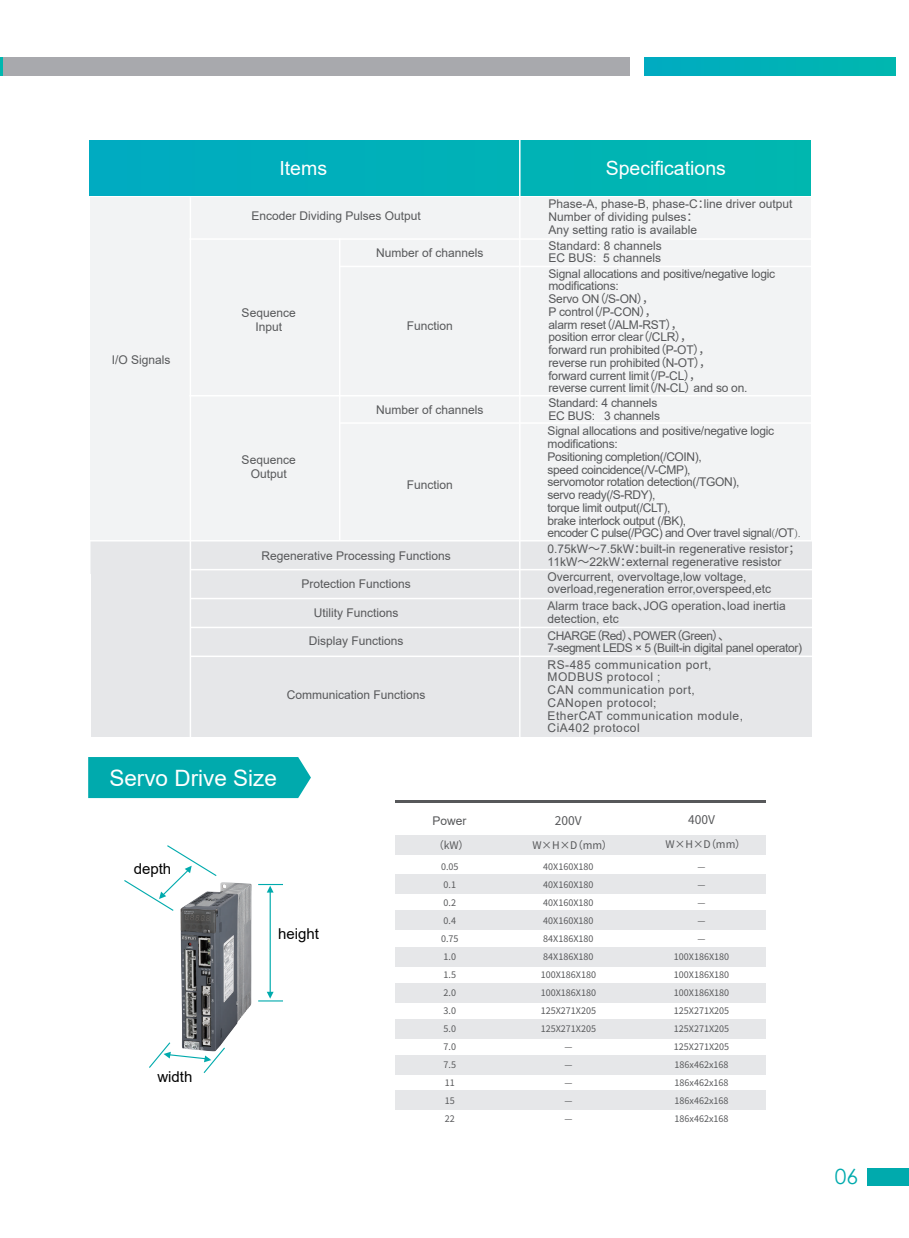
<style>
.page{position:relative;width:909px;height:1238px;background:#fff}
.page>*{position:absolute;margin:0;border:0;box-sizing:border-box;transform-origin:0 0}
.t1{font:22.5px "Arial";color:#fff}
.t2{font:21px "Century Gothic";color:#00aaad}
.t3{font:19.5px "Arial";color:#fff}
.t4{font:15px "Arial";color:#030303}
.t5{font:12px/12.8px "Arial";color:#57585a}
.t6{font:12px/12.8px "Arial";letter-spacing:-.02em;color:#57585a}
.t7{font:12px/12.8px "Arial";letter-spacing:-.03em;color:#57585a}
.t8{font:12px/12.8px "Arial";letter-spacing:.04em;color:#57585a}
.t9{font:12px/12.8px "Arial";letter-spacing:-.04em;color:#57585a}
.t10{font:12px "Source Han Sans CN";color:#57585a}
.t11{font:10.5px "Source Han Sans CN";color:#57585a}
.t12{font:9px/18px "Source Han Sans CN";color:#57585a;text-align:center}
.s1{font-family:"Source Han Sans CN"}
.s2{font-family:"Adobe Song Std";font-weight:300}
</style>
<div class="page">
<img style="left:180px;top:882px;width:84px;height:159px">
<hr style="left:0;top:58px;width:4px;height:18px;background:#00b7af">
<div style="left:88px;top:757px;width:223px;height:41px;background:#00aaad"></div>
<div style="left:90px;top:141px;width:721px;height:54px;background:#00b1b7"></div>
<div style="left:3px;top:57px;width:627px;height:18px;background:#a8a9ad"></div>
<div style="left:644px;top:57px;width:251px;height:18px;background:#00b1b7"></div>
<div style="left:90px;top:197px;width:721px;height:376px;background:#f2f3f4"></div>
<div style="left:91px;top:540px;width:721px;height:196px;background:#e6e7e9"></div>
<hr style="left:189px;top:238px;width:631px;height:2px;background:#fff">
<hr style="left:340px;top:266px;width:480px;height:1px;background:#fff">
<hr style="left:340px;top:422px;width:496px;height:2px;background:#fff">
<hr style="left:191px;top:569px;width:629px;height:1px;background:#fff">
<hr style="left:190px;top:597px;width:629px;height:2px;background:#fff">
<hr style="left:191px;top:626px;width:629px;height:2px;background:#fff">
<hr style="left:190px;top:197px;width:1px;height:549px;background:#fff">
<hr style="left:339px;top:238px;width:1px;height:302px;background:#fff">
<hr style="left:189px;top:395px;width:646px;height:1px;background:#fff">
<hr style="left:190px;top:655px;width:631px;height:2px;background:#fff">
<hr style="left:68px;top:540px;width:770px;height:1px;background:#fff">
<hr style="left:519px;top:138px;width:2px;height:625px;background:#fff">
<hr style="left:270px;top:888px;width:1px;height:107px;background:#00aaad">
<svg style="left:267px;top:885px;width:7px;height:7px"></svg>
<hr style="left:258px;top:883px;width:25px;height:2px;background:#00aaad">
<svg style="left:258px;top:991px;width:25px;height:10px"></svg>
<svg style="left:149px;top:1041px;width:76px;height:32px"></svg>
<svg style="left:124px;top:845px;width:94px;height:66px"></svg>
<hr style="left:396px;top:800px;width:370px;height:2px;background:#57585a">
<div style="left:396px;top:834px;width:370px;height:20px;background:#e6e7e9"></div>
<div style="left:396px;top:873px;width:370px;height:20px;background:#e6e7e9"></div>
<div style="left:396px;top:910px;width:370px;height:19px;background:#e6e7e9"></div>
<div style="left:396px;top:947px;width:370px;height:19px;background:#e6e7e9"></div>
<div style="left:396px;top:983px;width:370px;height:19px;background:#e6e7e9"></div>
<div style="left:396px;top:1018px;width:370px;height:20px;background:#e6e7e9"></div>
<div style="left:396px;top:1055px;width:370px;height:19px;background:#e6e7e9"></div>
<div style="left:396px;top:1089px;width:370px;height:20px;background:#e6e7e9"></div>
<div style="left:867px;top:1168px;width:42px;height:17px;background:#00aaad"></div>
<h3 class="t3" style="left:279px;top:154px;width:49px">Items</h3>
<h3 class="t3" style="left:606px;top:154px;width:122px">Specifications</h3>
<p class="t5" style="left:251px;top:209px;width:171px">Encoder Dividing Pulses Output</p>
<p class="t5" style="left:549px;top:198px;width:246px">Phase-A, phase-B, phase-C<span class="s1">：</span>line driver output<br>Number of dividing pulses<span class="s1">：<br></span>Any setting ratio is available</p>
<p class="t5" style="left:112px;top:353px;width:60px">I/O Signals</p>
<p class="t5" style="left:242px;top:305px;width:56px;line-height:14.4px;text-align:center">Sequence<br>Input</p>
<p class="t5" style="left:242px;top:452px;width:56px;line-height:14.4px;text-align:center">Sequence<br>Output</p>
<p class="t5" style="left:376px;top:246px;width:109px">Number of channels</p>
<p class="t5" style="left:407px;top:319px;width:48px">Function</p>
<p class="t5" style="left:376px;top:403px;width:109px">Number of channels</p>
<p class="t5" style="left:407px;top:478px;width:48px">Function</p>
<p class="t5" style="left:261px;top:549px;width:191px">Regenerative Processing Functions</p>
<p class="t5" style="left:301px;top:577px;width:111px">Protection Functions</p>
<p class="t5" style="left:314px;top:606px;width:86px">Utility Functions</p>
<p class="t5" style="left:309px;top:634px;width:96px">Display Functions</p>
<p class="t5" style="left:287px;top:688px;width:140px">Communication Functions</p>
<h1 class="t1" style="left:109px;top:762px;width:169px">Servo Drive Size</h1>
<p class="t4" style="left:134px;top:858px;width:39px">depth</p>
<p class="t4" style="left:157px;top:1065px;width:37px">width</p>
<p class="t4" style="left:278px;top:923px;width:42px">height</p>
<p class="t5" style="left:432px;top:813px;width:36px">Power</p>
<p class="t11" style="left:434px;top:838px;width:37px">（kW）</p>
<p class="t12" style="left:441px;top:857px;width:19px">0.05<br>0.1<br>0.2<br>0.4<br>0.75<br>1.0<br>1.5<br>2.0<br>3.0<br>5.0<br>7.0<br>7.5<br>11<br>15<br>22</p>
<p class="t5" style="left:549px;top:240px;width:115px;line-height:12px">Standard: 8 channels<br>EC BUS: 5 channels</p>
<p class="t6" style="left:549px;top:267px;width:228px">Signal allocations and positive/negative logic modifications:<br>Servo ON<span class="s1">（</span>/S-ON<span class="s1">），<br></span>P control<span class="s1">（</span>/P-CON<span class="s1">），<br></span>alarm reset<span class="s1">（</span>/ALM-RST<span class="s1">），<br></span>position error clear<span class="s1">（</span>/CLR<span class="s1">），<br></span>forward run prohibited<span class="s1">（</span>P-OT<span class="s1">），<br></span>reverse run prohibited<span class="s1">（</span>N-OT<span class="s1">），<br></span>forward current limit<span class="s1">（</span>/P-CL<span class="s1">），<br></span>reverse current limit<span class="s1">（</span>/N-CL<span class="s1">）</span>and so on.</p>
<p class="t6" style="left:549px;top:397px;width:113px">Standard: 4 channels<br>EC BUS: 3 channels</p>
<p class="t7" style="left:548px;top:424px;width:255px">Signal allocations and positive/negative logic modifications:<br>Positioning completion(/COIN),<br>speed coincidence(/V-CMP),<br>servomotor rotation detection(/TGON),<br>servo ready(/S-RDY),<br>torque limit output(/CLT),<br>brake interlock output (/BK),<br>encoder C pulse(/PGC) and Over travel signal<span class="s2">(</span>/OT<span class="s2">).</span></p>
<p class="t5" style="left:548px;top:542px;width:254px">0.75kW<span class="s1">～</span>7.5kW<span class="s1">：</span>built-in regenerative resistor<span class="s1">；<br></span>11kW<span class="s1">～</span>22kW<span class="s1">：</span>external regenerative resistor</p>
<p class="t5" style="left:548px;top:570px;width:225px">Overcurrent, overvoltage,low voltage, overload,regeneration error,overspeed,etc</p>
<p class="t5" style="left:548px;top:599px;width:240px">Alarm trace back<span class="s1">、</span>JOG operation<span class="s1">、</span>load inertia detection, etc</p>
<p class="t9" style="left:548px;top:628px;width:256px">CHARGE<span class="s1">（</span>Red<span class="s1">）、</span>POWER<span class="s1">（</span>Green<span class="s1">）、<br></span>7-segment LEDS × 5 (Built-in digital panel operator)</p>
<p class="t8" style="left:548px;top:658px;width:197px">RS-485 communication port,<br>MODBUS protocol ;<br>CAN communication port,<br>CANopen protocol;<br>EtherCAT communication module,<br>CiA402 protocol</p>
<p class="t10" style="left:555px;top:813px;width:28px">200V</p>
<p class="t12" style="left:541px;top:857px;width:57px;text-align:left">40X160X180<br>40X160X180<br>40X160X180<br>40X160X180<br>84X186X180<br>84X186X180<br>100X186X180<br>100X186X180<br>125X271X205<br>125X271X205</p>
<p class="t11" style="left:532px;top:838px;width:81px">W×H×D（mm）</p>
<p class="t10" style="left:688px;top:813px;width:28px">400V</p>
<p class="t11" style="left:666px;top:838px;width:81px">W×H×D（mm）</p>
<p class="t12" style="left:674px;top:947px;width:57px;text-align:justify">100X186X180<br>100X186X180<br>100X186X180<br>125X271X205<br>125X271X205<br>125X271X205<br>186x462x168<br>186x462x168<br>186x462x168<br>186x462x168</p>
<h2 class="t2" style="left:835px;top:1161px;width:25px">06</h2>
</div>
